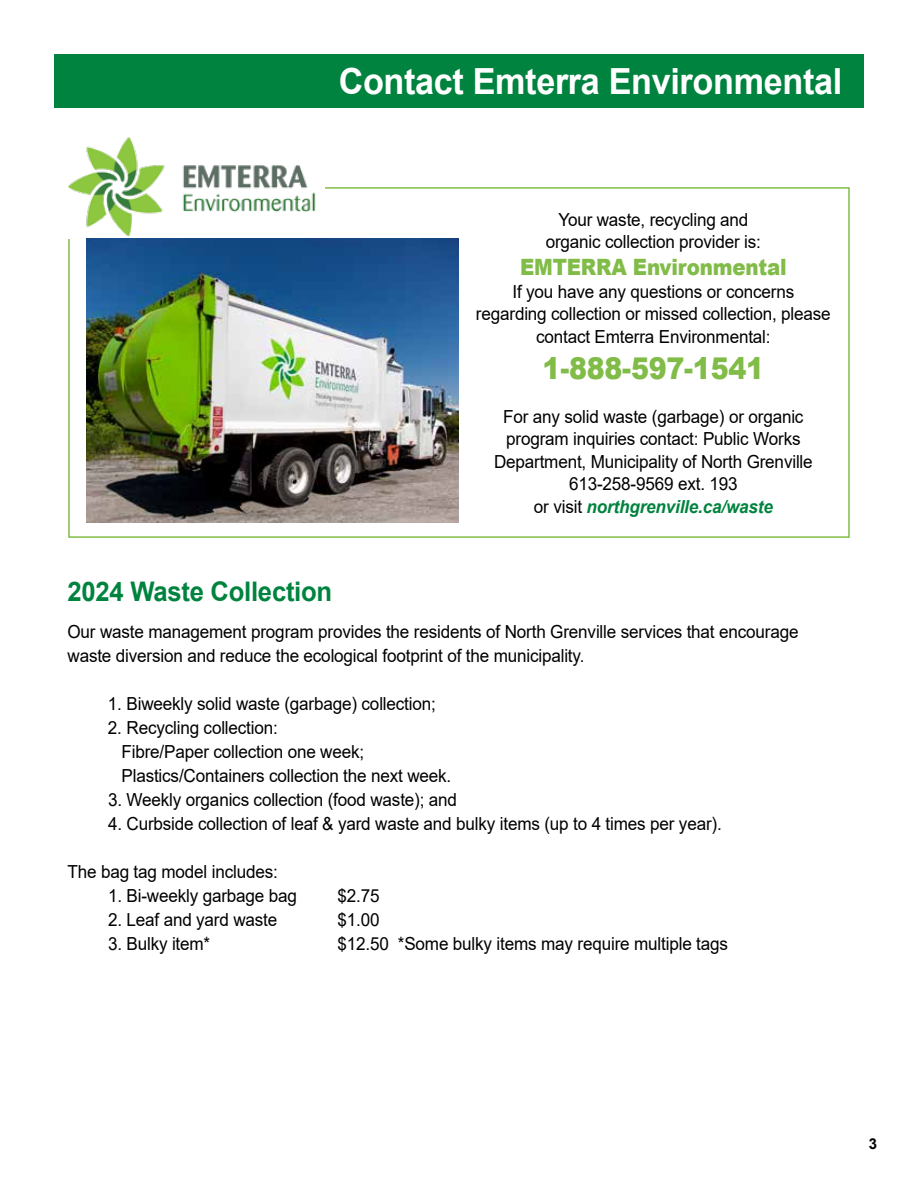
<style>
.page{position:relative;width:918px;height:1188px;background:#fff}
.page>*{position:absolute;margin:0;border:0;box-sizing:border-box;transform-origin:0 0}
.t1{font:700 36px "Arial";letter-spacing:-.01em;color:#fff;scale:.95 1}
.t2{font:900 30px "Arial";letter-spacing:-.01em;color:#81bc48;scale:.9 1}
.t3{font:700 27px "Arial";letter-spacing:-.01em;color:#00833e;scale:.95 1}
.t4{font:900 22.5px "Arial";letter-spacing:-.01em;color:#81bc48;scale:.88 1}
.t5{font:18px/22.5px "Arial";letter-spacing:-.01em;color:#000;text-align:center;scale:.95 1}
.t6{font:700 15px "Arial";color:#000}
.s1{font-weight:700;font-style:italic;color:#00833e}
</style>
<div class="page">
<div style="left:54px;top:54px;width:810px;height:54px;background:#00833e"></div>
<div style="left:68px;top:187px;width:782px;height:351px;border:2px solid #81bc48"></div>
<div style="left:55px;top:116px;width:270px;height:123px;background:#fff"></div>
<img style="left:68px;top:137px;width:248px;height:98px">
<img style="left:86px;top:239px;width:373px;height:283px">
<h1 class="t1" style="left:339px;top:56px;width:532px">Contact Emterra Environmental</h1>
<p class="t5" style="left:546px;top:208px;width:228px">Your waste, recycling and organic collection provider is:</p>
<p class="t4" style="left:520px;top:251px;width:304px">EMTERRA Environmental</p>
<p class="t5" style="left:476px;top:280px;width:375px">If you have any questions or concerns regarding collection or missed collection, please contact Emterra Environmental:</p>
<h2 class="t2" style="left:543px;top:346px;width:248px">1-888-597-1541</h2>
<p class="t5" style="left:494px;top:405px;width:337px">For any solid waste (garbage) or organic program inquiries contact: Public Works Department, Municipality of North Grenville 613-258-9569 ext. 193<br>or visit <span class="s1">northgrenville.ca/waste</span></p>
<h3 class="t3" style="left:68px;top:572px;width:280px">2024 Waste Collection</h3>
<p class="t5" style="left:68px;top:620px;width:771px;line-height:24px;text-align:left">Our waste management program provides the residents of North Grenville services that encourage waste diversion and reduce the ecological footprint of the municipality.</p>
<p class="t5" style="left:108px;top:693px;width:347px">1. Biweekly solid waste (garbage) collection;</p>
<p class="t5" style="left:121px;top:716px;width:349px;line-height:24px;text-align:left;text-indent:-13px">2. Recycling collection:<br>Fibre/Paper collection one week;<br>Plastics/Containers collection the next week.</p>
<p class="t5" style="left:108px;top:788px;width:369px">3. Weekly organics collection (food waste); and</p>
<p class="t5" style="left:108px;top:812px;width:648px">4. Curbside collection of leaf &amp; yard waste and bulky items (up to 4 times per year).</p>
<p class="t5" style="left:68px;top:860px;width:223px">The bag tag model includes:</p>
<p class="t5" style="left:108px;top:884px;width:200px">1. Bi-weekly garbage bag</p>
<p class="t5" style="left:337px;top:884px;width:46px">$2.75</p>
<p class="t5" style="left:108px;top:908px;width:180px">2. Leaf and yard waste</p>
<p class="t5" style="left:337px;top:908px;width:46px">$1.00</p>
<p class="t5" style="left:108px;top:932px;width:109px">3. Bulky item*</p>
<p class="t5" style="left:337px;top:932px;width:413px">$12.50 *Some bulky items may require multiple tags</p>
<p class="t6" style="left:869px;top:1133px;width:10px">3</p>
</div>
